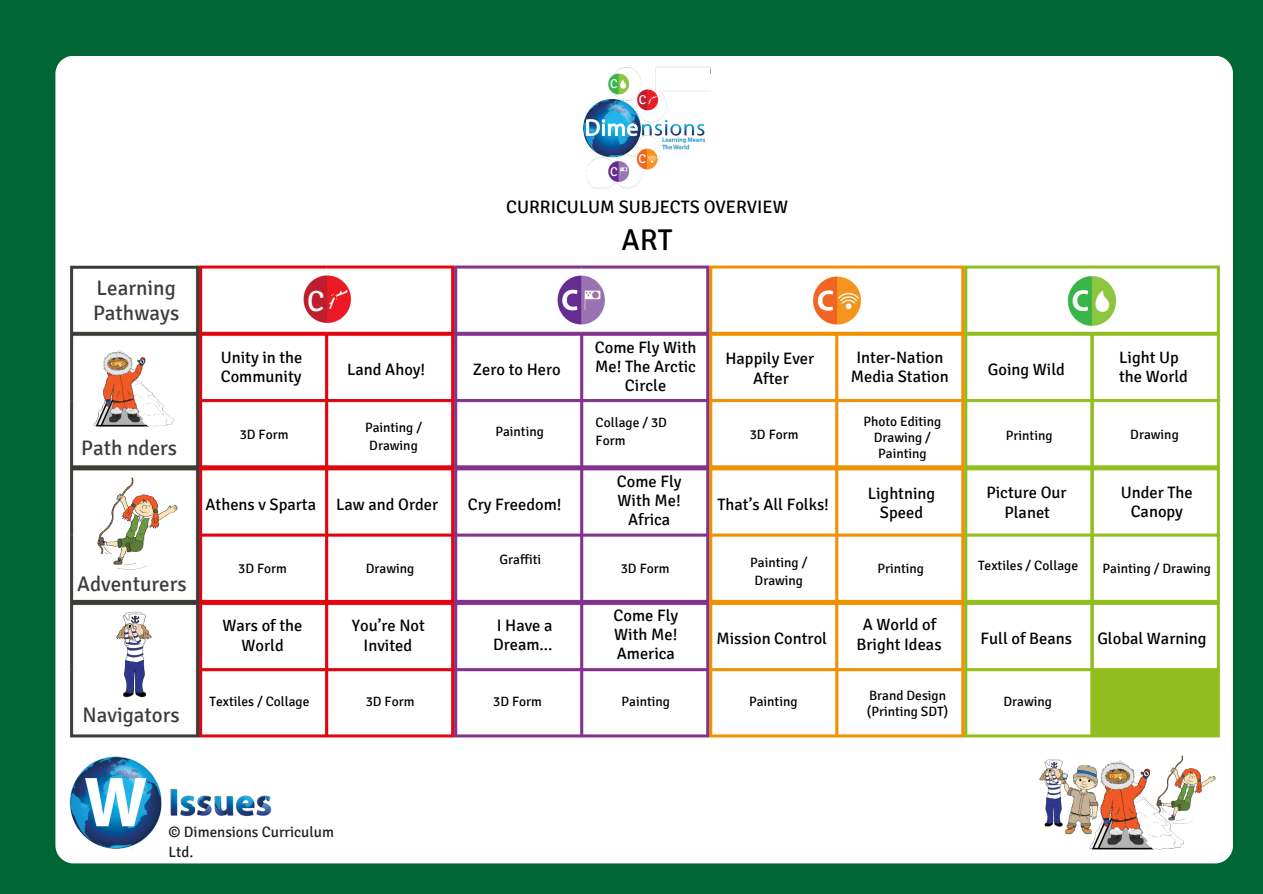
<style>
.page{position:relative;width:1263px;height:894px;background:#fff}
.page>*{position:absolute;margin:0;border:0;box-sizing:border-box;transform-origin:0 0}
.t1{font:30px "Signika";color:#000}
.t2{font:28.8px "Signika";color:#fff}
.t3{font:21px/24.8px "Signika";color:#3c3c3b}
.t4{font:18px "Signika";color:#000}
.t5{font:16.5px/19.2px "Signika";color:#000;text-align:center}
.t6{font:15px/20.2px "Signika";color:#231f20}
.t7{font:13.5px/18px "Signika";color:#000;text-align:center}
.t8{font:12.75px "Signika";color:#fff}
.t9{font:12.6px "Signika";color:#fff}
</style>
<div class="page">
<div style="left:0;top:0;width:1263px;height:893px;background:#063"></div>
<div style="left:55px;top:56px;width:1178px;height:807px;background:#fff;border-radius:18px"></div>
<img style="left:55px;top:713px;width:218px;height:151px">
<img style="left:1039px;top:755px;width:177px;height:95px">
<img style="left:583px;top:66px;width:128px;height:123px">
<img style="left:63px;top:265px;width:1158px;height:478px">
<img style="left:556px;top:276px;width:49px;height:49px">
<img style="left:813px;top:277px;width:48px;height:48px">
<img style="left:1067px;top:276px;width:50px;height:50px">
<img style="left:109px;top:604px;width:50px;height:100px">
<img style="left:86px;top:343px;width:96px;height:90px">
<img style="left:90px;top:470px;width:95px;height:106px">
<p class="t9" style="left:610px;top:76px;width:9px">C</p>
<p class="t8" style="left:639px;top:92px;width:9px">C</p>
<h3 class="t3" style="left:93px;top:275px;width:88px">Learning<br>Pathways</h3>
<h5 class="t3" style="left:81px;top:435px;width:97px">Path nders</h5>
<h3 class="t3" style="left:77px;top:572px;width:111px">Adventurers</h3>
<h5 class="t3" style="left:83px;top:702px;width:99px">Navigators</h5>
<p class="t9" style="left:610px;top:164px;width:9px">C</p>
<h2 class="t9" style="left:638px;top:151px;width:9px">C</h2>
<h1 class="t4" style="left:506px;top:196px;width:283px">CURRICULUM SUBJECTS OVERVIEW</h1>
<h1 class="t1" style="left:622px;top:222px;width:53px">ART</h1>
<p class="t2" style="left:307px;top:283px;width:19px">C</p>
<h5 class="t5" style="left:221px;top:348px;width:83px;text-align:left">Unity in the<br>Community</h5>
<h3 class="t5" style="left:347px;top:360px;width:80px">Land Ahoy!</h3>
<h3 class="t5" style="left:473px;top:360px;width:89px">Zero to Hero</h3>
<h3 class="t5" style="left:595px;top:338px;width:103px">Come Fly With<br>Me! The Arctic<br>Circle</h3>
<h3 class="t5" style="left:725px;top:349px;width:90px">Happily Ever</h3>
<h3 class="t5" style="left:753px;top:368px;width:37px">After</h3>
<h5 class="t5" style="left:851px;top:348px;width:99px">Inter-Nation<br>Media Station</h5>
<h3 class="t5" style="left:988px;top:360px;width:79px">Going Wild</h3>
<p class="t7" style="left:240px;top:425px;width:50px">3D Form</p>
<p class="t7" style="left:365px;top:419px;width:59px">Painting /<br>Drawing</p>
<h1 class="t7" style="left:495px;top:422px;width:50px">Painting</h1>
<h5 class="t7" style="left:596px;top:413px;width:73px;text-align:left">Collage / 3D<br>Form</h5>
<h3 class="t7" style="left:750px;top:425px;width:50px">3D Form</h3>
<h3 class="t7" style="left:863px;top:414px;width:80px;line-height:15.8px">Photo Editing<br>Drawing /<br>Painting</h3>
<h5 class="t7" style="left:1006px;top:426px;width:48px">Printing</h5>
<h5 class="t5" style="left:206px;top:495px;width:112px">Athens v Sparta</h5>
<h5 class="t5" style="left:336px;top:495px;width:104px">Law and Order</h5>
<h5 class="t5" style="left:468px;top:494px;width:95px">Cry Freedom!</h5>
<p class="t5" style="left:617px;top:471px;width:66px">Come Fly<br>With Me!<br>Africa</p>
<h5 class="t5" style="left:717px;top:495px;width:113px">That’s All Folks!</h5>
<h3 class="t5" style="left:868px;top:483px;width:69px">Lightning<br>Speed</h3>
<h3 class="t5" style="left:986px;top:483px;width:82px">Picture Our</h3>
<h5 class="t5" style="left:1004px;top:502px;width:47px">Planet</h5>
<p class="t7" style="left:238px;top:559px;width:50px">3D Form</p>
<p class="t7" style="left:366px;top:559px;width:50px">Drawing</p>
<h3 class="t7" style="left:500px;top:550px;width:43px">Graffiti</h3>
<h3 class="t7" style="left:621px;top:559px;width:50px">3D Form</h3>
<h5 class="t7" style="left:750px;top:553px;width:59px">Painting /<br>Drawing</h5>
<h3 class="t7" style="left:877px;top:559px;width:48px">Printing</h3>
<h3 class="t7" style="left:978px;top:556px;width:102px">Textiles / Collage</h3>
<h3 class="t5" style="left:222px;top:616px;width:81px">Wars of the</h3>
<h3 class="t5" style="left:242px;top:636px;width:44px">World</h3>
<h3 class="t5" style="left:352px;top:616px;width:75px">You’re Not</h3>
<h5 class="t5" style="left:364px;top:636px;width:50px">Invited</h5>
<h3 class="t5" style="left:493px;top:616px;width:61px;text-align:left">I Have a<br>Dream...</h3>
<h5 class="t5" style="left:613px;top:605px;width:66px;text-align:justify">Come Fly With Me!<br>America</h5>
<h5 class="t5" style="left:716px;top:628px;width:112px">Mission Control</h5>
<h3 class="t5" style="left:863px;top:615px;width:75px">A World of</h3>
<h5 class="t5" style="left:856px;top:635px;width:86px">Bright Ideas</h5>
<h3 class="t5" style="left:981px;top:628px;width:93px">Full of Beans</h3>
<h1 class="t7" style="left:209px;top:693px;width:102px">Textiles / Collage</h1>
<h1 class="t7" style="left:366px;top:693px;width:50px">3D Form</h1>
<p class="t7" style="left:493px;top:693px;width:50px">3D Form</p>
<h5 class="t7" style="left:621px;top:693px;width:50px">Painting</h5>
<h3 class="t7" style="left:749px;top:693px;width:50px">Painting</h3>
<h5 class="t7" style="left:867px;top:687px;width:83px;line-height:15.8px;text-align:left">Brand Design (Printing SDT)</h5>
<h3 class="t7" style="left:1003px;top:693px;width:50px">Drawing</h3>
<h5 class="t5" style="left:1119px;top:348px;width:70px;text-align:left">Light Up the World</h5>
<h5 class="t7" style="left:1130px;top:425px;width:50px">Drawing</h5>
<p class="t5" style="left:1121px;top:483px;width:74px">Under The<br>Canopy</p>
<p class="t7" style="left:1102px;top:559px;width:110px">Painting / Drawing</p>
<h3 class="t5" style="left:1097px;top:628px;width:111px">Global Warning</h3>
<p class="t6" style="left:169px;top:821px;width:167px">© Dimensions Curriculum<br>Ltd.</p>
</div>
